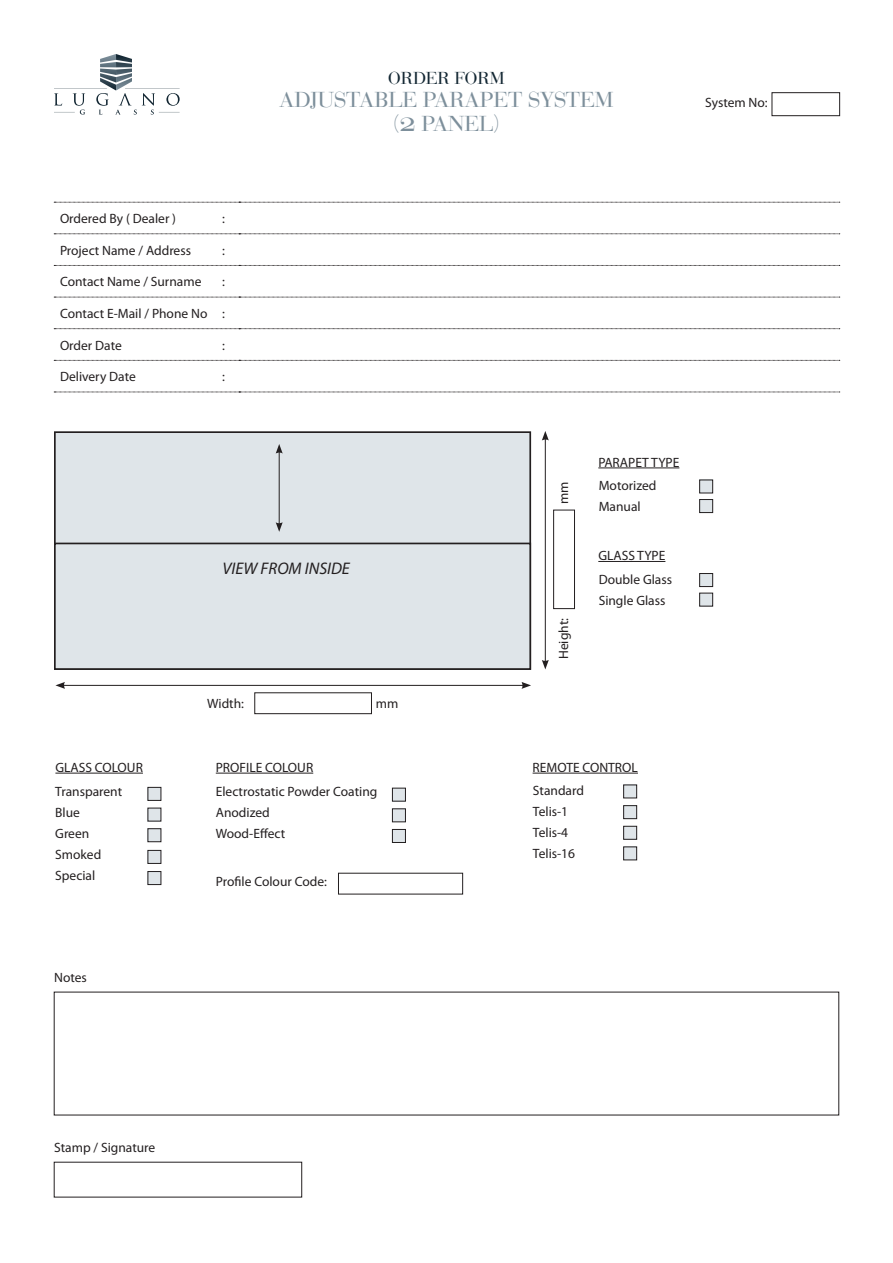
<style>
.page{position:relative;width:893px;height:1263px;background:#fff}
.page>*{position:absolute;margin:0;border:0;box-sizing:border-box;transform-origin:0 0}
.t1{font:22.5px "Bauer Bod SCD";color:#7d8f9b}
.t2{font:18px "Bauer Bod SCD";color:#122632}
.t3{font:italic 16.8px "Myriad Pro";color:#231f20}
.t4{font:13.5px "Myriad Pro";color:#231f20}
.s1{font-size:30px}
</style>
<div class="page">
<svg style="left:54px;top:93px;width:31px;height:22px"></svg>
<hr style="left:54px;top:88px;width:53px;height:1px;background:#122632">
<svg style="left:96px;top:54px;width:84px;height:61px"></svg>
<svg style="left:54px;top:202px;width:786px;height:1px"></svg>
<svg style="left:54px;top:234px;width:786px;height:1px"></svg>
<svg style="left:54px;top:265px;width:786px;height:1px"></svg>
<svg style="left:54px;top:297px;width:786px;height:1px"></svg>
<svg style="left:54px;top:328px;width:786px;height:1px"></svg>
<svg style="left:54px;top:360px;width:786px;height:1px"></svg>
<svg style="left:54px;top:392px;width:786px;height:1px"></svg>
<div style="left:772px;top:92px;width:68px;height:24px;border:1px solid #231f20"></div>
<div style="left:148px;top:787px;width:13px;height:13px;background:#dfe5e9"></div>
<div style="left:392px;top:788px;width:13px;height:13px;background:#dfe5e9"></div>
<div style="left:392px;top:788px;width:14px;height:13px;border:1px solid #231f20"></div>
<div style="left:624px;top:785px;width:13px;height:13px;background:#dfe5e9"></div>
<div style="left:623px;top:785px;width:14px;height:13px;border:1px solid #231f20"></div>
<div style="left:148px;top:808px;width:13px;height:13px;background:#dfe5e9"></div>
<div style="left:392px;top:809px;width:13px;height:13px;background:#dfe5e9"></div>
<div style="left:392px;top:809px;width:14px;height:13px;border:1px solid #231f20"></div>
<div style="left:624px;top:806px;width:13px;height:13px;background:#dfe5e9"></div>
<div style="left:623px;top:805px;width:14px;height:14px;border:1px solid #231f20"></div>
<div style="left:148px;top:829px;width:13px;height:13px;background:#dfe5e9"></div>
<div style="left:148px;top:828px;width:13px;height:14px;border:1px solid #231f20"></div>
<div style="left:392px;top:829px;width:13px;height:13px;background:#dfe5e9"></div>
<div style="left:392px;top:829px;width:14px;height:14px;border:1px solid #231f20"></div>
<div style="left:624px;top:826px;width:13px;height:13px;background:#dfe5e9"></div>
<div style="left:623px;top:826px;width:14px;height:13px;border:1px solid #231f20"></div>
<div style="left:624px;top:847px;width:13px;height:13px;background:#dfe5e9"></div>
<div style="left:623px;top:847px;width:14px;height:13px;border:1px solid #231f20"></div>
<div style="left:148px;top:850px;width:13px;height:13px;background:#dfe5e9"></div>
<div style="left:148px;top:871px;width:13px;height:13px;background:#dfe5e9"></div>
<div style="left:148px;top:871px;width:13px;height:14px;border:1px solid #231f20"></div>
<hr style="left:55px;top:773px;width:88px;height:1px;background:#231f20">
<hr style="left:216px;top:773px;width:97px;height:1px;background:#231f20">
<hr style="left:533px;top:773px;width:105px;height:1px;background:#231f20">
<div style="left:700px;top:573px;width:13px;height:13px;background:#dfe5e9"></div>
<div style="left:699px;top:573px;width:14px;height:14px;border:1px solid #231f20"></div>
<div style="left:700px;top:480px;width:13px;height:13px;background:#dfe5e9"></div>
<div style="left:699px;top:480px;width:14px;height:13px;border:1px solid #231f20"></div>
<div style="left:700px;top:593px;width:13px;height:13px;background:#dfe5e9"></div>
<div style="left:699px;top:593px;width:14px;height:13px;border:1px solid #231f20"></div>
<div style="left:700px;top:499px;width:13px;height:14px;background:#dfe5e9"></div>
<div style="left:699px;top:499px;width:14px;height:14px;border:1px solid #231f20"></div>
<hr style="left:598px;top:561px;width:67px;height:1px;background:#231f20">
<hr style="left:598px;top:468px;width:81px;height:1px;background:#231f20">
<div style="left:55px;top:432px;width:475px;height:237px;background:#dfe5e9"></div>
<hr style="left:63px;top:685px;width:461px;height:1px;background:#231f20">
<svg style="left:55px;top:682px;width:10px;height:7px"></svg>
<svg style="left:521px;top:682px;width:10px;height:7px"></svg>
<hr style="left:545px;top:438px;width:1px;height:224px;background:#231f20">
<svg style="left:542px;top:431px;width:7px;height:9px"></svg>
<svg style="left:542px;top:660px;width:7px;height:9px"></svg>
<hr style="left:279px;top:451px;width:1px;height:74px;background:#231f20">
<svg style="left:276px;top:444px;width:7px;height:10px"></svg>
<svg style="left:276px;top:522px;width:7px;height:10px"></svg>
<div style="left:255px;top:693px;width:117px;height:21px;border:1px solid #231f20"></div>
<div style="left:553px;top:510px;width:22px;height:99px;border:1px solid #231f20"></div>
<div style="left:54px;top:543px;width:477px;height:127px;border:2px solid #231f20"></div>
<p class="t2" style="left:388px;top:68px;width:118px">ORDER FORM</p>
<p class="t1" style="left:279px;top:86px;width:335px">ADJUSTABLE PARAPET SYSTEM</p>
<p class="t1" style="left:394px;top:110px;width:107px">(<span class="s1">2</span> PANEL)</p>
<p class="t4" style="left:705px;top:94px;width:64px">System No:</p>
<p class="t4" style="left:60px;top:210px;width:118px">Ordered By ( Dealer )</p>
<p class="t4" style="left:222px;top:210px;width:4px">:</p>
<p class="t4" style="left:60px;top:242px;width:133px">Project Name / Address</p>
<p class="t4" style="left:222px;top:242px;width:4px">:</p>
<p class="t4" style="left:60px;top:273px;width:143px">Contact Name / Surname</p>
<p class="t4" style="left:222px;top:273px;width:4px">:</p>
<p class="t4" style="left:60px;top:305px;width:166px">Contact E-Mail / Phone No :</p>
<p class="t4" style="left:60px;top:337px;width:63px">Order Date</p>
<p class="t4" style="left:222px;top:337px;width:4px">:</p>
<p class="t4" style="left:60px;top:368px;width:77px">Delivery Date</p>
<p class="t4" style="left:222px;top:368px;width:4px">:</p>
<p class="t3" style="left:223px;top:558px;width:129px">VIEW FROM INSIDE</p>
<p class="t4" style="left:207px;top:695px;width:38px">Width:</p>
<p class="t4" style="left:376px;top:695px;width:24px">mm</p>
<p class="t4" style="left:555px;top:504px;width:24px;rotate:-90deg">mm</p>
<p class="t4" style="left:555px;top:659px;width:42px;rotate:-90deg">Height:</p>
<p class="t4" style="left:598px;top:454px;width:83px">PARAPET TYPE</p>
<p class="t4" style="left:599px;top:477px;width:59px">Motorized</p>
<p class="t4" style="left:599px;top:498px;width:44px">Manual</p>
<p class="t4" style="left:598px;top:547px;width:69px">GLASS TYPE</p>
<p class="t4" style="left:599px;top:571px;width:75px">Double Glass</p>
<p class="t4" style="left:599px;top:592px;width:68px">Single Glass</p>
<p class="t4" style="left:55px;top:759px;width:89px">GLASS COLOUR</p>
<p class="t4" style="left:216px;top:759px;width:99px">PROFILE COLOUR</p>
<p class="t4" style="left:533px;top:759px;width:107px">REMOTE CONTROL</p>
<p class="t4" style="left:55px;top:783px;width:68px">Transparent</p>
<p class="t4" style="left:55px;top:804px;width:26px">Blue</p>
<p class="t4" style="left:55px;top:825px;width:36px">Green</p>
<p class="t4" style="left:55px;top:846px;width:48px">Smoked</p>
<p class="t4" style="left:55px;top:867px;width:42px">Special</p>
<p class="t4" style="left:216px;top:783px;width:163px">Electrostatic Powder Coating</p>
<p class="t4" style="left:216px;top:804px;width:55px">Anodized</p>
<p class="t4" style="left:216px;top:825px;width:71px">Wood-Effect</p>
<p class="t4" style="left:216px;top:873px;width:113px">Profile Colour Code:</p>
<p class="t4" style="left:533px;top:782px;width:53px">Standard</p>
<p class="t4" style="left:533px;top:803px;width:37px">Telis-1</p>
<p class="t4" style="left:533px;top:824px;width:37px">Telis-4</p>
<p class="t4" style="left:533px;top:845px;width:44px">Telis-16</p>
<p class="t4" style="left:54px;top:969px;width:34px">Notes</p>
<p class="t4" style="left:54px;top:1139px;width:103px">Stamp / Signature</p>
</div>
